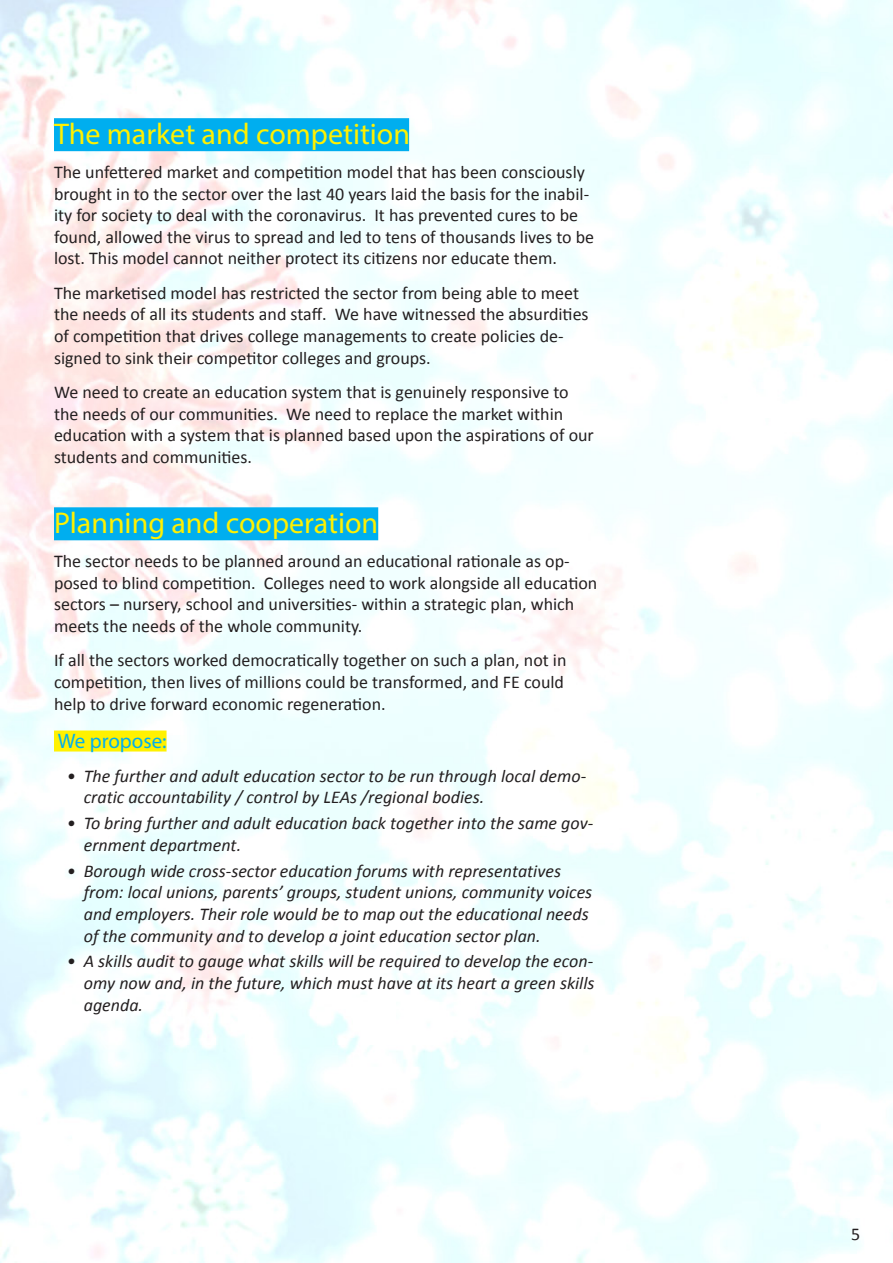
<style>
.page{position:relative;width:893px;height:1263px;background:#fff}
.page>*{position:absolute;margin:0;border:0;box-sizing:border-box;transform-origin:0 0}
.Subhead{font:30px "Myriad Pro";color:#fff101}
.Subhead-2{font:21px "Myriad Pro";color:#00aeef}
.Subhead-3{font:18px/21.6px "Calibri";color:#231f20}
.t1{font:italic 18px/21.6px "Calibri";color:#231f20}
</style>
<div class="page">
<div style="left:54px;top:118px;width:355px;height:33px;background:#00aeef"></div>
<div style="left:54px;top:507px;width:324px;height:33px;background:#00aeef"></div>
<div style="left:54px;top:730px;width:113px;height:21px;background:#fff101"></div>
<p class="Subhead" style="left:54px;top:115px;width:358px">The market and competition</p>
<p class="Subhead-3" style="left:54px;top:161px;width:542px">The unfettered market and competition model that has been consciously brought in to the sector over the last 40 years laid the basis for the inabil&shy;ity for society to deal with the coronavirus. It has prevented cures to be found, allowed the virus to spread and led to tens of thousands lives to be lost. This model cannot neither protect its citizens nor educate them.</p>
<p class="Subhead-3" style="left:54px;top:282px;width:536px">The marketised model has restricted the sector from being able to meet the needs of all its students and staff. We have witnessed the absurdities of competition that drives college managements to create policies de&shy;signed to sink their competitor colleges and groups.</p>
<p class="Subhead-3" style="left:54px;top:381px;width:541px">We need to create an education system that is genuinely responsive to the needs of our communities. We need to replace the market within education with a system that is planned based upon the aspirations of our students and communities.</p>
<p class="Subhead" style="left:54px;top:504px;width:326px">Planning and cooperation</p>
<p class="Subhead-3" style="left:54px;top:550px;width:545px">The sector needs to be planned around an educational rationale as op&shy;posed to blind competition. Colleges need to work alongside all education sectors – nursery, school and universities- within a strategic plan, which meets the needs of the whole community.</p>
<p class="Subhead-3" style="left:54px;top:650px;width:514px">If all the sectors worked democratically together on such a plan, not in competition, then lives of millions could be transformed, and FE could help to drive forward economic regeneration.</p>
<p class="Subhead-2" style="left:58px;top:727px;width:110px">We propose:</p>
<p class="t1" style="left:84px;top:764px;width:504px;text-indent:-17px">• The further and adult education sector to be run through local demo&shy;cratic accountability / control by LEAs /regional bodies.</p>
<p class="t1" style="left:84px;top:812px;width:511px;text-indent:-17px">• To bring further and adult education back together into the same gov&shy;ernment department.</p>
<p class="t1" style="left:84px;top:859px;width:510px;text-indent:-17px">• Borough wide cross-sector education forums with representatives from: local unions, parents’ groups, student unions, community voices and employers. Their role would be to map out the educational needs of the community and to develop a joint education sector plan.</p>
<p class="t1" style="left:84px;top:950px;width:512px;text-align:justify;text-indent:-17px">• A skills audit to gauge what skills will be required to develop the econ&shy;omy now and, in the future, which must have at its heart a green skills agenda.</p>
<p class="Subhead-3" style="left:851px;top:1223px;width:11px">5</p>
</div>
